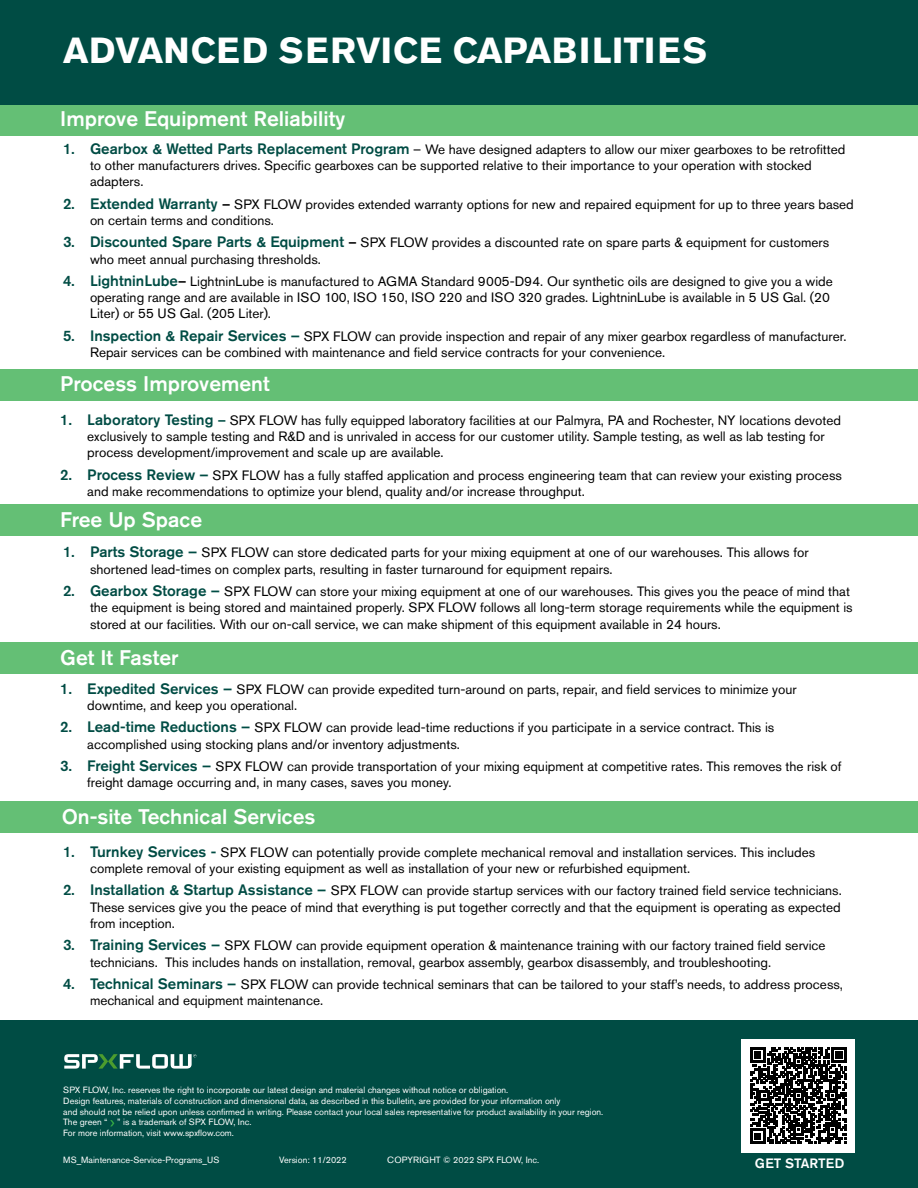
<style>
.page{position:relative;width:918px;height:1188px;background:#fff}
.page>*{position:absolute;margin:0;border:0;box-sizing:border-box;transform-origin:0 0}
.All_Caps_Tiitle_White_24pt{font:700 36px "Akzidenz Grotesk Pro";letter-spacing:.01em;color:#fff}
.Secondary_title_white_18pt{font:500 21px "Akzidenz Grotesk Pro";color:#fff}
.t1{font:13.5px/16.2px "Akzidenz Grotesk Pro";color:#000}
.All_Caps_Table_Heading_Pine_green_9pt{font:500 13.5px "Akzidenz Grotesk Pro";color:#fff}
.All_Caps_Table_Heading_Pine_green_9pt-2{font:9px/10.8px "Akzidenz Grotesk Pro";color:#fff}
.Copywrite{font:9px "Akzidenz Grotesk Pro";color:#fff}
.s1{font-weight:500;font-size:15px;color:#004c44}
.s2{font-weight:500}
.s3{font-weight:500;color:#004c44}
</style>
<div class="page">
<div style="left:0;top:105px;width:918px;height:31px;background:#64bf75"></div>
<div style="left:0;top:369px;width:918px;height:32px;background:#64bf75"></div>
<div style="left:0;top:505px;width:918px;height:31px;background:#64bf75"></div>
<div style="left:0;top:643px;width:918px;height:31px;background:#64bf75"></div>
<div style="left:0;top:801px;width:918px;height:32px;background:#64bf75"></div>
<div style="left:0;top:0;width:918px;height:105px;background:#004c44"></div>
<div style="left:0;top:1021px;width:918px;height:167px;background:#004c44"></div>
<svg style="left:110px;top:1120px;width:4px;height:6px"></svg>
<svg style="left:64px;top:1054px;width:132px;height:15px"></svg>
<div style="left:742px;top:1039px;width:113px;height:113px;background:#fff"></div>
<svg style="left:750px;top:1047px;width:97px;height:97px"></svg>
<p class="All_Caps_Tiitle_White_24pt" style="left:63px;top:27px;width:646px">ADVANCED SERVICE CAPABILITIES</p>
<p class="Secondary_title_white_18pt" style="left:60px;top:105px;width:287px">Improve Equipment Reliability</p>
<p class="t1" style="left:90px;top:141px;width:757px;text-indent:-27px"><span class="s1">1. Gearbox &amp; Wetted Parts Replacement Program</span> – We have designed adapters to allow our mixer gearboxes to be retrofitted to other manufacturers drives. Specific gearboxes can be supported relative to their importance to your operation with stocked adapters.</p>
<p class="t1" style="left:90px;top:196px;width:765px;text-indent:-27px"><span class="s1">2. Extended Warranty</span> <span class="s2">–</span> SPX FLOW provides extended warranty options for new and repaired equipment for up to three years based on certain terms and conditions.</p>
<p class="t1" style="left:90px;top:234px;width:741px;text-indent:-27px"><span class="s1">3. Discounted Spare Parts &amp; Equipment</span> <span class="s2">–</span> SPX FLOW provides a discounted rate on spare parts &amp; equipment for customers who meet annual purchasing thresholds.</p>
<p class="t1" style="left:90px;top:273px;width:744px;text-indent:-27px"><span class="s1">4. LightninLube</span><span class="s2">–</span> LightninLube is manufactured to AGMA Standard 9005-D94. Our synthetic oils are designed to give you a wide operating range and are available in ISO 100, ISO 150, ISO 220 and ISO 320 grades. LightninLube is available in 5 US Gal. (20<br>Liter) or 55 US Gal. (205 Liter).</p>
<p class="t1" style="left:90px;top:328px;width:758px;text-indent:-27px"><span class="s1">5. Inspection &amp; Repair Services –</span> SPX FLOW can provide inspection and repair of any mixer gearbox regardless of manufacturer.<br>Repair services can be combined with maintenance and field service contracts for your convenience.</p>
<p class="Secondary_title_white_18pt" style="left:60px;top:370px;width:211px">Process Improvement</p>
<p class="t1" style="left:87px;top:412px;width:755px;text-indent:-27px"><span class="s1">1. Laboratory Testing</span> <span class="s3">–</span> SPX FLOW has fully equipped laboratory facilities at our Palmyra, PA and Rochester, NY locations devoted exclusively to sample testing and R&amp;D and is unrivaled in access for our customer utility. Sample testing, as well as lab testing for process development/improvement and scale up are available.</p>
<p class="t1" style="left:87px;top:467px;width:756px;text-indent:-27px"><span class="s1">2. Process Review –</span> SPX FLOW has a fully staffed application and process engineering team that can review your existing process and make recommendations to optimize your blend, quality and/or increase throughput.</p>
<p class="Secondary_title_white_18pt" style="left:60px;top:506px;width:143px">Free Up Space</p>
<p class="t1" style="left:90px;top:545px;width:720px;text-indent:-27px"><span class="s1">1. Parts Storage –</span> SPX FLOW can store dedicated parts for your mixing equipment at one of our warehouses. This allows for shortened lead-times on complex parts, resulting in faster turnaround for equipment repairs.</p>
<p class="t1" style="left:90px;top:583px;width:764px;text-indent:-27px"><span class="s1">2. Gearbox Storage –</span> SPX FLOW can store your mixing equipment at one of our warehouses. This gives you the peace of mind that the equipment is being stored and maintained properly. SPX FLOW follows all long-term storage requirements while the equipment is stored at our facilities. With our on-call service, we can make shipment of this equipment available in 24 hours.</p>
<p class="Secondary_title_white_18pt" style="left:60px;top:645px;width:120px">Get It Faster</p>
<p class="t1" style="left:87px;top:681px;width:711px;text-indent:-27px"><span class="s1">1. Expedited Services –</span> SPX FLOW can provide expedited turn-around on parts, repair, and field services to minimize your downtime, and keep you operational.</p>
<p class="t1" style="left:87px;top:719px;width:689px;text-indent:-27px"><span class="s1">2. Lead-time Reductions –</span> SPX FLOW can provide lead-time reductions if you participate in a service contract. This is accomplished using stocking plans and/or inventory adjustments.</p>
<p class="t1" style="left:87px;top:758px;width:756px;text-indent:-27px"><span class="s1">3. Freight Services –</span> SPX FLOW can provide transportation of your mixing equipment at competitive rates. This removes the risk of freight damage occurring and, in many cases, saves you money.</p>
<p class="Secondary_title_white_18pt" style="left:62px;top:803px;width:255px">On-site Technical Services</p>
<p class="t1" style="left:90px;top:844px;width:727px;text-indent:-27px"><span class="s1">1. Turnkey Services -</span> SPX FLOW can potentially provide complete mechanical removal and installation services. This includes complete removal of your existing equipment as well as installation of your new or refurbished equipment.</p>
<p class="t1" style="left:90px;top:883px;width:753px;text-align:justify;text-indent:-27px"><span class="s1">2. Installation &amp; Startup Assistance –</span> SPX FLOW can provide startup services with our factory trained field service technicians.<br>These services give you the peace of mind that everything is put together correctly and that the equipment is operating as expected from inception.</p>
<p class="t1" style="left:90px;top:937px;width:737px;text-indent:-27px"><span class="s1">3. Training Services –</span> SPX FLOW can provide equipment operation &amp; maintenance training with our factory trained field service technicians. This includes hands on installation, removal, gearbox assembly, gearbox disassembly, and troubleshooting.</p>
<p class="t1" style="left:90px;top:976px;width:755px;text-indent:-27px"><span class="s1">4. Technical Seminars –</span> SPX FLOW can provide technical seminars that can be tailored to your staff’s needs, to address process, mechanical and equipment maintenance.</p>
<p class="All_Caps_Table_Heading_Pine_green_9pt-2" style="left:63px;top:1084px;width:542px">SPX FLOW, Inc. reserves the right to incorporate our latest design and material changes without notice or obligation.<br>Design features, materials of construction and dimensional data, as described in this bulletin, are provided for your information only<br>and should not be relied upon unless confirmed in writing. Please contact your local sales representative for product availability in your region.<br>The green “ ” is a trademark of SPX FLOW, Inc.<br>For more information, visit www.spxflow.com.</p>
<p class="Copywrite" style="left:63px;top:1154px;width:158px">MS_Maintenance-Service-Programs_US</p>
<p class="Copywrite" style="left:279px;top:1154px;width:69px">Version: 11/2022</p>
<p class="Copywrite" style="left:387px;top:1154px;width:153px">COPYRIGHT © 2022 SPX FLOW, Inc.</p>
<p class="All_Caps_Table_Heading_Pine_green_9pt" style="left:755px;top:1155px;width:91px">GET STARTED</p>
</div>
